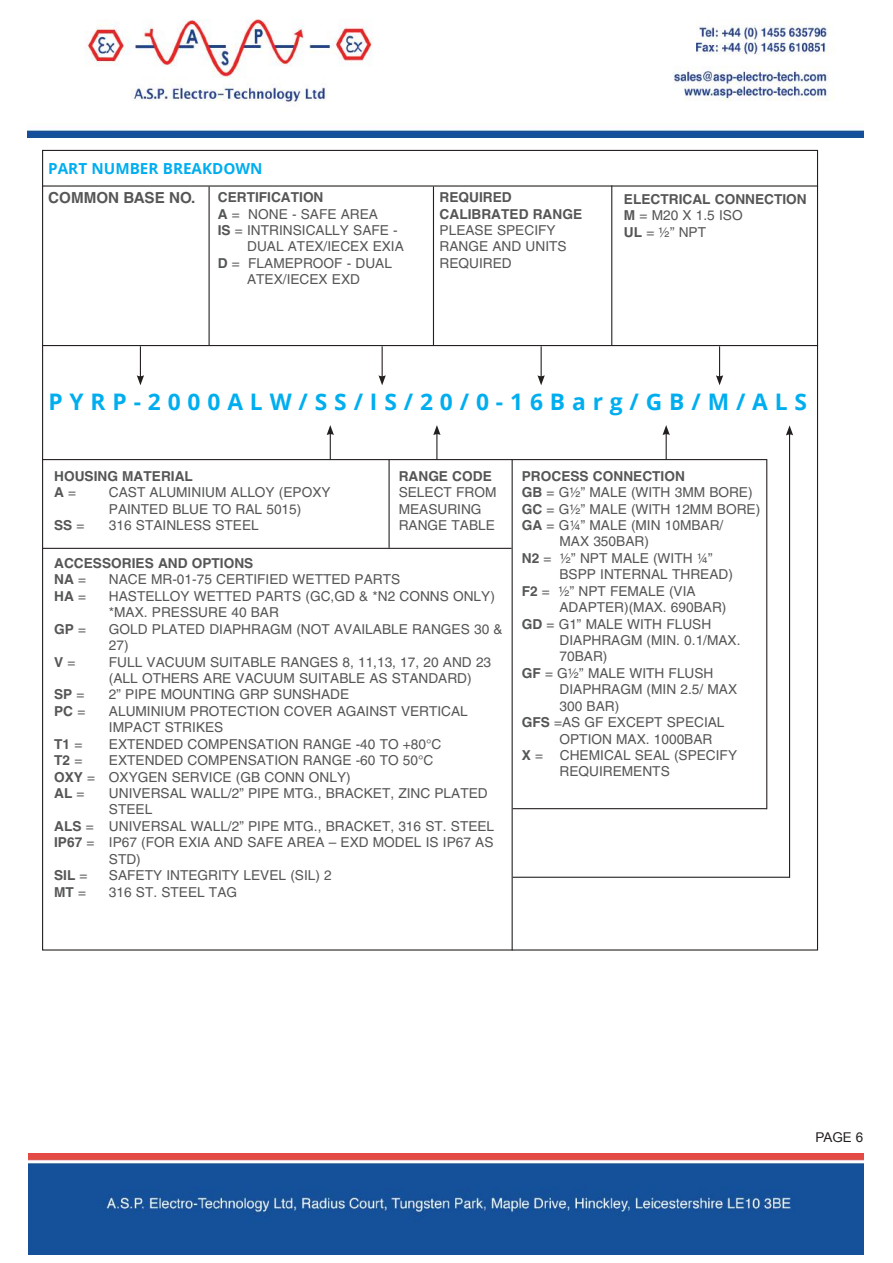
<style>
.page{position:relative;width:893px;height:1263px;background:#fff}
.page>*{position:absolute;margin:0;border:0;box-sizing:border-box;transform-origin:0 0}
.t1{font:700 22.8px "Open Sans";letter-spacing:.3em;color:#00aeef}
.t2{font:700 15.15px "Open Sans";color:#00aeef}
.t3{font:700 15.15px "Helvetica LT Std";color:#555656}
.t4{font:13.65px/16.4px "Helvetica LT Std";color:#555656}
.t5{font:700 13.65px/16.4px "Helvetica LT Std";color:#555656}
.t6{font:13.5px "Arial";color:#241f1f}
.s1{font-weight:700}
.s2{font-weight:400}
</style>
<div class="page">
<img style="left:28px;top:19px;width:835px;height:119px">
<img style="left:29px;top:1153px;width:834px;height:101px">
<hr style="left:42px;top:345px;width:776px;height:1px;background:#241f1f">
<hr style="left:42px;top:185px;width:776px;height:2px;background:#241f1f">
<hr style="left:42px;top:459px;width:725px;height:1px;background:#241f1f">
<svg style="left:327px;top:425px;width:7px;height:34px"></svg>
<svg style="left:433px;top:425px;width:8px;height:34px"></svg>
<svg style="left:662px;top:425px;width:8px;height:34px"></svg>
<hr style="left:209px;top:187px;width:1px;height:158px;background:#241f1f">
<hr style="left:433px;top:187px;width:1px;height:158px;background:#241f1f">
<hr style="left:611px;top:185px;width:1px;height:160px;background:#241f1f">
<hr style="left:389px;top:459px;width:1px;height:89px;background:#241f1f">
<hr style="left:140px;top:346px;width:1px;height:32px;background:#241f1f">
<svg style="left:137px;top:375px;width:7px;height:10px"></svg>
<hr style="left:382px;top:346px;width:1px;height:32px;background:#241f1f">
<svg style="left:378px;top:375px;width:8px;height:10px"></svg>
<hr style="left:719px;top:346px;width:1px;height:32px;background:#241f1f">
<svg style="left:716px;top:375px;width:7px;height:10px"></svg>
<hr style="left:541px;top:346px;width:1px;height:32px;background:#241f1f">
<svg style="left:537px;top:375px;width:8px;height:10px"></svg>
<hr style="left:512px;top:459px;width:1px;height:491px;background:#241f1f">
<hr style="left:42px;top:548px;width:470px;height:1px;background:#241f1f">
<hr style="left:766px;top:459px;width:1px;height:350px;background:#241f1f">
<hr style="left:513px;top:808px;width:254px;height:1px;background:#241f1f">
<hr style="left:789px;top:433px;width:1px;height:445px;background:#241f1f">
<svg style="left:786px;top:425px;width:7px;height:10px"></svg>
<hr style="left:513px;top:877px;width:276px;height:1px;background:#241f1f">
<p class="t2" style="left:48px;top:158px;width:216px">PART NUMBER BREAKDOWN</p>
<p class="t3" style="left:48px;top:189px;width:149px">COMMON BASE NO.</p>
<p class="t5" style="left:218px;top:189px;width:107px">CERTIFICATION</p>
<p class="t4" style="left:218px;top:206px;width:162px"><span class="s1">A</span> = NONE - SAFE AREA</p>
<p class="t4" style="left:218px;top:222px;width:181px"><span class="s1">IS</span> = INTRINSICALLY SAFE -</p>
<p class="t4" style="left:247px;top:238px;width:158px">DUAL ATEX/IECEX EXIA</p>
<p class="t4" style="left:218px;top:255px;width:176px"><span class="s1">D</span> = FLAMEPROOF - DUAL</p>
<p class="t4" style="left:247px;top:271px;width:114px">ATEX/IECEX EXD</p>
<p class="t5" style="left:440px;top:189px;width:144px">REQUIRED<br>CALIBRATED RANGE</p>
<p class="t4" style="left:440px;top:222px;width:129px">PLEASE SPECIFY<br>RANGE AND UNITS<br>REQUIRED</p>
<p class="t5" style="left:624px;top:191px;width:184px">ELECTRICAL CONNECTION<br>M <span class="s2">= M20 X 1.5 ISO<br></span>UL <span class="s2">= ½” NPT</span></p>
<h1 class="t1" style="left:48px;top:386px;width:760px">PYRP-2000ALW/SS/IS/20/0-16Barg/GB/M/ALS</h1>
<p class="t5" style="left:54px;top:468px;width:140px">HOUSING MATERIAL<br>A <span class="s2">=</span></p>
<p class="t4" style="left:109px;top:484px;width:223px">CAST ALUMINIUM ALLOY (EPOXY<br>PAINTED BLUE TO RAL 5015)</p>
<p class="t5" style="left:54px;top:517px;width:32px">SS <span class="s2">=</span></p>
<p class="t4" style="left:109px;top:517px;width:151px">316 STAINLESS STEEL</p>
<p class="t5" style="left:399px;top:468px;width:95px">RANGE CODE</p>
<p class="t4" style="left:399px;top:484px;width:99px">SELECT FROM<br>MEASURING<br>RANGE TABLE</p>
<p class="t5" style="left:54px;top:555px;width:201px">ACCESSORIES AND OPTIONS<br>NA <span class="s2">=</span></p>
<p class="t4" style="left:109px;top:571px;width:293px">NACE MR-01-75 CERTIFIED WETTED PARTS</p>
<p class="t5" style="left:54px;top:588px;width:33px">HA <span class="s2">=</span></p>
<p class="t4" style="left:109px;top:588px;width:387px">HASTELLOY WETTED PARTS (GC,GD &amp; *N2 CONNS ONLY) *MAX. PRESSURE 40 BAR</p>
<p class="t5" style="left:54px;top:620px;width:33px">GP <span class="s2">=</span></p>
<p class="t4" style="left:109px;top:621px;width:395px">GOLD PLATED DIAPHRAGM (NOT AVAILABLE RANGES 30 &amp;<br>27)</p>
<p class="t5" style="left:54px;top:653px;width:23px">V <span class="s2">=</span></p>
<p class="t4" style="left:109px;top:653px;width:384px">FULL VACUUM SUITABLE RANGES 8, 11,13, 17, 20 AND 23 (ALL OTHERS ARE VACUUM SUITABLE AS STANDARD)</p>
<p class="t5" style="left:54px;top:686px;width:32px">SP <span class="s2">=</span></p>
<p class="t4" style="left:109px;top:686px;width:242px">2” PIPE MOUNTING GRP SUNSHADE</p>
<p class="t5" style="left:54px;top:703px;width:33px">PC <span class="s2">=</span></p>
<p class="t4" style="left:109px;top:703px;width:360px">ALUMINIUM PROTECTION COVER AGAINST VERTICAL<br>IMPACT STRIKES</p>
<p class="t5" style="left:54px;top:735px;width:30px">T1 <span class="s2">=</span></p>
<p class="t4" style="left:109px;top:736px;width:334px">EXTENDED COMPENSATION RANGE -40 TO +80°C</p>
<p class="t5" style="left:54px;top:752px;width:30px">T2 <span class="s2">=</span></p>
<p class="t4" style="left:54px;top:752px;width:381px;text-indent:55px">EXTENDED COMPENSATION RANGE -60 TO 50°C<br><span class="s1">OXY</span> = OXYGEN SERVICE (GB CONN ONLY)<br><span class="s1">AL</span> =</p>
<p class="t4" style="left:109px;top:785px;width:380px">UNIVERSAL WALL/2” PIPE MTG., BRACKET, ZINC PLATED</p>
<p class="t4" style="left:109px;top:801px;width:45px">STEEL</p>
<p class="t4" style="left:54px;top:818px;width:442px"><span class="s1">ALS</span> = UNIVERSAL WALL/2” PIPE MTG., BRACKET, 316 ST. STEEL</p>
<p class="t4" style="left:54px;top:834px;width:441px"><span class="s1">IP67</span> = IP67 (FOR EXIA AND SAFE AREA – EXD MODEL IS IP67 AS</p>
<p class="t4" style="left:109px;top:851px;width:33px">STD)</p>
<p class="t5" style="left:54px;top:867px;width:35px">SIL <span class="s2">=</span></p>
<p class="t4" style="left:109px;top:867px;width:224px">SAFETY INTEGRITY LEVEL (SIL) 2</p>
<p class="t5" style="left:54px;top:883px;width:33px">MT <span class="s2">=</span></p>
<p class="t4" style="left:109px;top:883px;width:130px">316 ST. STEEL TAG</p>
<p class="t5" style="left:522px;top:468px;width:165px">PROCESS CONNECTION</p>
<p class="t4" style="left:522px;top:484px;width:232px"><span class="s1">GB</span> = G½” MALE (WITH 3MM BORE)</p>
<p class="t4" style="left:522px;top:501px;width:240px"><span class="s1">GC</span> = G½” MALE (WITH 12MM BORE)</p>
<p class="t4" style="left:522px;top:517px;width:203px"><span class="s1">GA</span> = G¼” MALE (MIN 10MBAR/</p>
<p class="t4" style="left:559px;top:533px;width:91px">MAX 350BAR)</p>
<p class="t4" style="left:522px;top:550px;width:192px"><span class="s1">N2</span> = ½” NPT MALE (WITH ¼”</p>
<p class="t4" style="left:559px;top:566px;width:175px">BSPP INTERNAL THREAD)</p>
<p class="t4" style="left:522px;top:583px;width:175px"><span class="s1">F2</span> = ½” NPT FEMALE (VIA</p>
<p class="t4" style="left:559px;top:599px;width:168px">ADAPTER)(MAX. 690BAR)</p>
<p class="t4" style="left:522px;top:616px;width:191px"><span class="s1">GD</span> = G1” MALE WITH FLUSH</p>
<p class="t4" style="left:559px;top:632px;width:183px">DIAPHRAGM (MIN. 0.1/MAX.</p>
<p class="t4" style="left:559px;top:648px;width:49px">70BAR)</p>
<p class="t4" style="left:522px;top:665px;width:193px"><span class="s1">GF</span> = G½” MALE WITH FLUSH</p>
<p class="t4" style="left:559px;top:681px;width:179px">DIAPHRAGM (MIN 2.5/ MAX</p>
<p class="t4" style="left:559px;top:698px;width:61px">300 BAR)</p>
<p class="t4" style="left:522px;top:714px;width:204px"><span class="s1">GFS</span> =AS GF EXCEPT SPECIAL</p>
<p class="t4" style="left:559px;top:731px;width:154px">OPTION MAX. 1000BAR</p>
<p class="t4" style="left:522px;top:747px;width:217px"><span class="s1">X</span> = CHEMICAL SEAL (SPECIFY</p>
<p class="t4" style="left:559px;top:763px;width:112px">REQUIREMENTS</p>
<p class="t6" style="left:815px;top:1128px;width:49px">PAGE 6</p>
</div>
